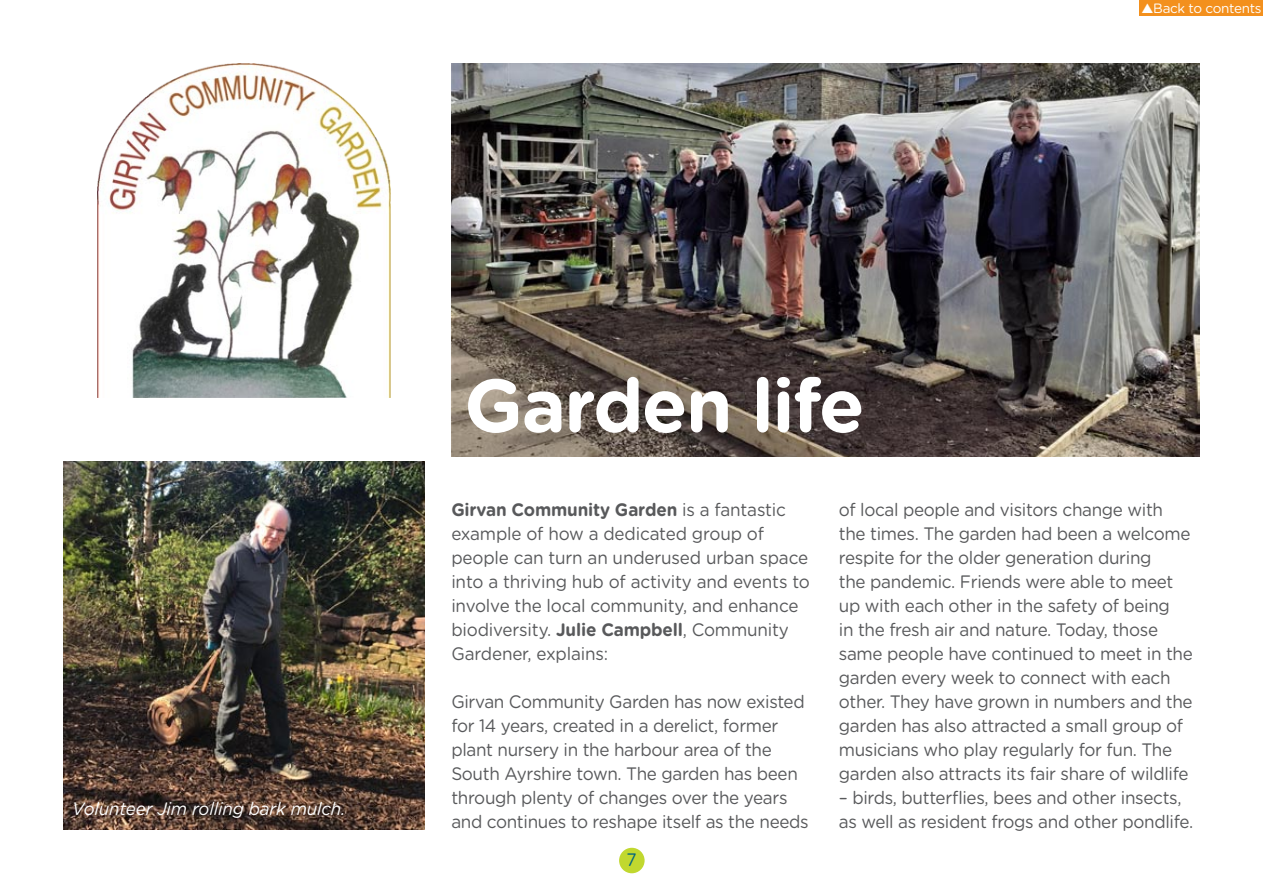
<style>
.page{position:relative;width:1263px;height:893px;background:#fff}
.page>*{position:absolute;margin:0;border:0;box-sizing:border-box;transform-origin:0 0}
.t1{font:700 75px "Gotham Rounded";letter-spacing:-.025em;color:#fff}
.t2{font:18px/24px "Gotham Rounded";letter-spacing:-.02em;color:#58595b;scale:.95 1}
.t3{font:italic 18px "Gotham Rounded";letter-spacing:-.01em;color:#fff;scale:.95 1}
.t4{font:18px "Gotham Rounded";color:#00647f;scale:.95 1}
.t5{font:13.5px "Gotham Rounded";letter-spacing:-.025em;color:#fff}
.s1{font-weight:700}
</style>
<div class="page">
<div style="left:619px;top:848px;width:26px;height:25px;background:#c1d82f;border-radius:50%"></div>
<div style="left:1139px;top:0;width:124px;height:16px;background:#f3901d"></div>
<img style="left:97px;top:64px;width:294px;height:334px">
<img style="left:64px;top:461px;width:360px;height:368px">
<img style="left:451px;top:64px;width:748px;height:393px">
<p class="t5" style="left:1141px;top:-1px;width:121px">▲Back to contents</p>
<p class="t3" style="left:72px;top:796px;width:289px">Volunteer Jim rolling bark mulch.</p>
<h1 class="t1" style="left:464px;top:351px;width:402px">Garden life</h1>
<p class="t2" style="left:451px;top:497px;width:379px"><span class="s1">Girvan Community Garden</span> is a fantastic example of how a dedicated group of people can turn an underused urban space into a thriving hub of activity and events to involve the local community, and enhance biodiversity. <span class="s1">Julie Campbell</span>, Community Gardener, explains:</p>
<p class="t2" style="left:451px;top:689px;width:378px">Girvan Community Garden has now existed for 14 years, created in a derelict, former plant nursery in the harbour area of the South Ayrshire town. The garden has been through plenty of changes over the years and continues to reshape itself as the needs</p>
<p class="t4" style="left:626px;top:847px;width:12px">7</p>
<p class="t2" style="left:839px;top:497px;width:374px">of local people and visitors change with the times. The garden had been a welcome respite for the older generation during<br>the pandemic. Friends were able to meet up with each other in the safety of being<br>in the fresh air and nature. Today, those same people have continued to meet in the garden every week to connect with each other. They have grown in numbers and the garden has also attracted a small group of musicians who play regularly for fun. The garden also attracts its fair share of wildlife</p>
<p class="t2" style="left:839px;top:785px;width:374px">– birds, butterflies, bees and other insects, as well as resident frogs and other pondlife.</p>
</div>
